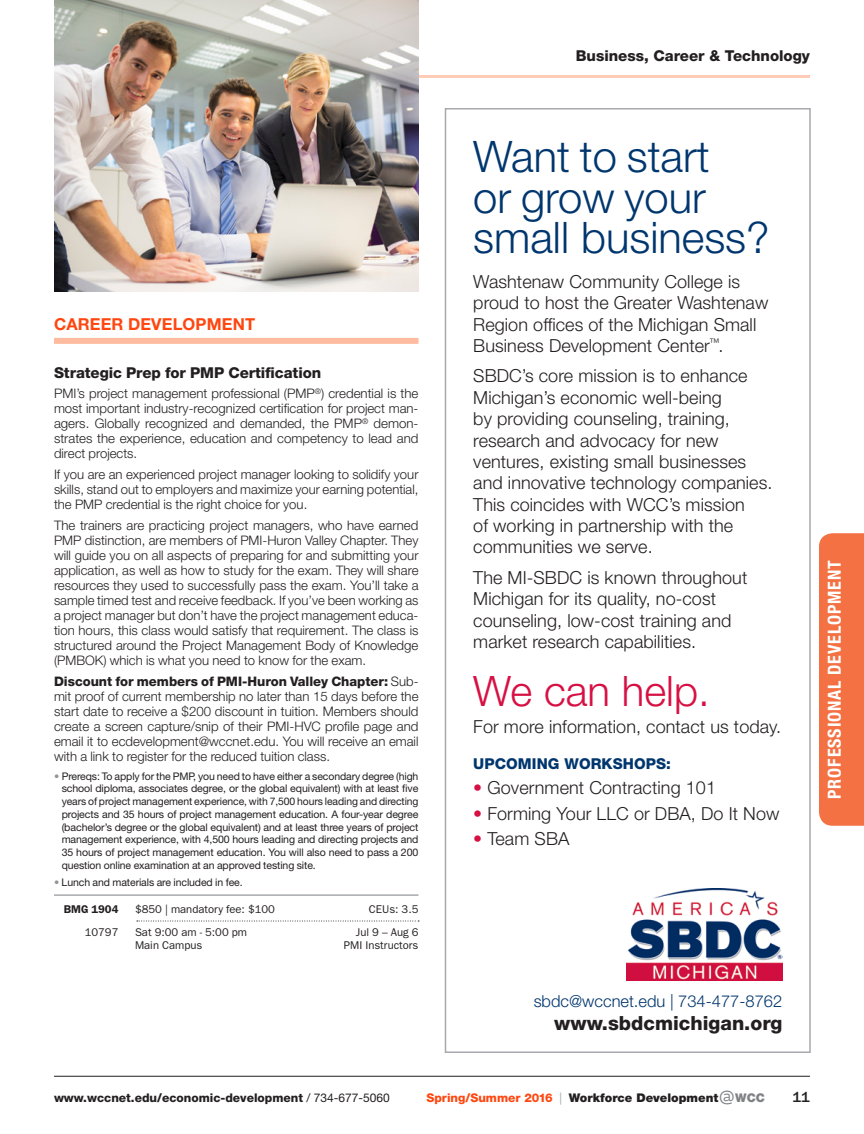
<style>
.page{position:relative;width:864px;height:1134px;background:#fff}
.page>*{position:absolute;margin:0;border:0;box-sizing:border-box;transform-origin:0 0}
.t1{font:300 43.5px/40.5px "Helvetica Neue LT Std";color:#00366e}
.t2{font:300 42px "Helvetica Neue LT Std";color:#d71043}
.t3{font:800 19.5px "Helvetica Neue LT Std";color:#231f20}
.t4{font:300 18px/21.3px "Helvetica Neue LT Std";letter-spacing:.005em;color:#231f20}
.subtitle{font:700 condensed 18px "Helvetica Neue LT Std";letter-spacing:.05em;color:#fff}
.t5{font:300 16.5px "Helvetica Neue LT Std";color:#00366e}
.subcategory_-_WFD{font:700 16.5px "Helvetica Neue LT Std";letter-spacing:.01em;color:#ff460f}
.t6{font:800 15px "Helvetica Neue LT Std";letter-spacing:-.005em;color:#231f20}
.t7{font:800 15px "Helvetica Neue LT Std";letter-spacing:.005em;color:#00366e}
.t8{font:500 15px "ITC Franklin Gothic Std";color:#231f20}
.description_-_WFD__l{font:300 13.2px/15px "Helvetica Neue LT Std";color:#231f20;text-align:justify}
.t9{font:800 12px "Helvetica Neue LT Std";color:#231f20}
.t10{font:900 12px "Helvetica Neue LT Std";color:#231f20}
.section_details{font:11.25px "ITC Franklin Gothic Std";color:#231f20}
.course_number{font:11.25px "ITC Franklin Gothic Std";color:#231f20}
.course_number-2{font:600 11.25px "ITC Franklin Gothic Std";color:#231f20}
.course_notes{font:10.5px/12.8px "Helvetica Neue LT Std";letter-spacing:-.01em;color:#231f20;text-align:justify}
.s1{font-family:"Helvetica Neue";font-weight:800}
.s2{color:#939598}
.s3{color:#d71043}
.s4{font-weight:400}
.s5{font-weight:800;color:#ff460f}
.s6{font-weight:400;color:#a8a9ad}
.s7{font-family:"Voice";font-weight:400;font-size:18px;color:#808285}
.s8{color:#808285}
</style>
<div class="page">
<hr style="left:54px;top:75px;width:756px;height:3px;background:#ffccb7">
<hr style="left:54px;top:1076px;width:756px;height:1px;background:#231f20">
<div style="left:54px;top:338px;width:364px;height:6px;background:#ffbb9f"></div>
<hr style="left:54px;top:894px;width:364px;height:2px;background:#a8a9ad">
<svg style="left:137px;top:921px;width:282px;height:1px"></svg>
<div style="left:819px;top:533px;width:45px;height:293px;background:#f37143"></div>
<img style="left:54px;top:0;width:364px;height:292px">
<div style="left:445px;top:108px;width:366px;height:945px;border:2px solid #a8a9ad"></div>
<img style="left:627px;top:888px;width:155px;height:92px">
<p class="t6" style="left:576px;top:47px;width:236px">Business, Career &amp; Technology</p>
<p class="subcategory_-_WFD" style="left:54px;top:314px;width:203px">CAREER DEVELOPMENT</p>
<p class="t6" style="left:54px;top:364px;width:269px">Strategic Prep for PMP Certification</p>
<p class="description_-_WFD__l" style="left:54px;top:385px;width:366px">PMI’s project management professional (PMP<sup>®</sup>) credential is the most important industry-recognized certification for project man&shy;agers. Globally recognized and demanded, the PMP<sup>®</sup> demon&shy;strates the experience, education and competency to lead and direct projects.</p>
<p class="description_-_WFD__l" style="left:54px;top:466px;width:366px">If you are an experienced project manager looking to solidify your skills, stand out to employers and maximize your earning potential, the PMP credential is the right choice for you.</p>
<p class="description_-_WFD__l" style="left:54px;top:517px;width:366px">The trainers are practicing project managers, who have earned PMP distinction, are members of PMI-Huron Valley Chapter. They will guide you on all aspects of preparing for and submitting your application, as well as how to study for the exam. They will share resources they used to successfully pass the exam. You’ll take a sample timed test and receive feedback. If you’ve been working as a project manager but don’t have the project management educa&shy;tion hours, this class would satisfy that requirement. The class is structured around the Project Management Body of Knowledge (PMBOK) which is what you need to know for the exam.</p>
<p class="description_-_WFD__l" style="left:54px;top:673px;width:366px"><span class="s1">Discount for members of PMI-Huron Valley Chapter:</span> Sub&shy;mit proof of current membership no later than 15 days before the start date to receive a $200 discount in tuition. Members should create a screen capture/snip of their PMI-HVC profile page and email it to ecdevelopment@wccnet.edu. You will receive an email with a link to register for the reduced tuition class.</p>
<p class="course_notes" style="left:62px;top:769px;width:358px;text-indent:-8px"><span class="s2">•</span> Prereqs: To apply for the PMP, you need to have either a secondary degree (high school diploma, associates degree, or the global equivalent) with at least five years of project management experience, with 7,500 hours leading and directing projects and 35 hours of project management education. A four-year degree (bachelor’s degree or the global equivalent) and at least three years of project management experience, with 4,500 hours leading and directing projects and 35 hours of project management education. You will also need to pass a 200 question online examination at an approved testing site.</p>
<p class="course_notes" style="left:54px;top:876px;width:190px"><span class="s2">•</span> Lunch and materials are included in fee.</p>
<p class="course_number-2" style="left:64px;top:903px;width:56px">BMG 1904</p>
<p class="course_number" style="left:135px;top:903px;width:142px">$850 | mandatory fee: $100</p>
<p class="course_number" style="left:369px;top:903px;width:51px">CEUs: 3.5</p>
<p class="section_details" style="left:85px;top:925px;width:35px">10797</p>
<p class="section_details" style="left:135px;top:925px;width:114px">Sat 9:00 am - 5:00 pm</p>
<p class="section_details" style="left:356px;top:925px;width:64px">Jul 9 – Aug 6</p>
<p class="section_details" style="left:135px;top:939px;width:69px">Main Campus</p>
<p class="section_details" style="left:344px;top:939px;width:76px">PMI Instructors</p>
<p class="t1" style="left:473px;top:135px;width:298px">Want to start<br>or grow your small business?</p>
<p class="t4" style="left:473px;top:271px;width:297px">Washtenaw Community College is proud to host the Greater Washtenaw Region offices of the Michigan Small Business Development Center<sup>™</sup>.</p>
<p class="t4" style="left:473px;top:365px;width:301px">SBDC’s core mission is to enhance Michigan’s economic well-being<br>by providing counseling, training, research and advocacy for new ventures, existing small businesses and innovative technology companies.<br>This coincides with WCC’s mission<br>of working in partnership with the communities we serve.</p>
<p class="t4" style="left:473px;top:566px;width:276px">The MI-SBDC is known throughout Michigan for its quality, no-cost counseling, low-cost training and market research capabilities.</p>
<p class="t2" style="left:473px;top:666px;width:238px">We can help.</p>
<p class="t4" style="left:473px;top:716px;width:309px">For more information, contact us today.</p>
<p class="t7" style="left:473px;top:754px;width:199px">UPCOMING WORKSHOPS:</p>
<p class="t4" style="left:473px;top:777px;width:244px"><span class="s3">•</span> Government Contracting 101</p>
<p class="t4" style="left:473px;top:802px;width:308px"><span class="s3">•</span> Forming Your LLC or DBA, Do It Now</p>
<p class="t4" style="left:473px;top:828px;width:98px"><span class="s3">•</span> Team SBA</p>
<p class="subtitle" style="left:824px;top:799px;width:240px;rotate:-90deg">PROFESSIONAL DEVELOPMENT</p>
<p class="t5" style="left:534px;top:991px;width:250px">sbdc@wccnet.edu | 734-477-8762</p>
<p class="t3" style="left:554px;top:1012px;width:229px">www.sbdcmichigan.org</p>
<p class="t9" style="left:54px;top:1090px;width:337px">www.wccnet.edu/economic-development <span class="s4">/ 734-677-5060</span></p>
<p class="t10" style="left:426px;top:1090px;width:340px"><span class="s5">Spring/Summer 2016</span> <span class="s6">|</span> Workforce Development<span class="s7">@</span><span class="s8">WCC</span></p>
<p class="t8" style="left:792px;top:1088px;width:19px">11</p>
</div>
